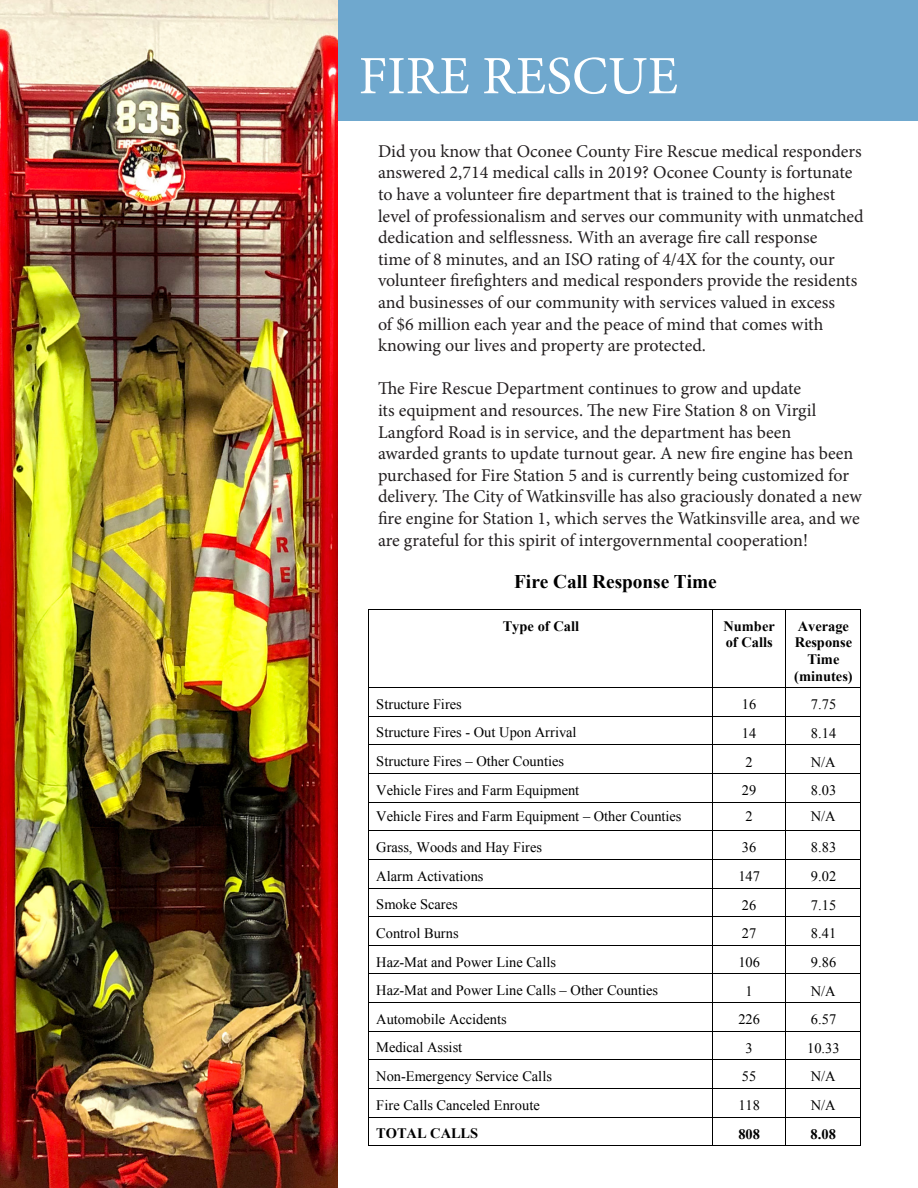
<style>
.page{position:relative;width:918px;height:1188px;background:#fff}
.page>*{position:absolute;margin:0;border:0;box-sizing:border-box;transform-origin:0 0}
.t1{font:54px "Minion Pro";color:#fff}
.t2{font:700 19.35px "Times New Roman";color:#000}
.t3{font:18px/21.6px "Minion Pro";color:#231f20}
.t4{font:14.4px "Times New Roman";color:#000}
.t5{font:700 14.4px/16.6px "Times New Roman";color:#000}
</style>
<div class="page">
<div style="left:338px;top:0;width:580px;height:122px;background:#6fa8ce"></div>
<img style="left:0;top:0;width:338px;height:1188px">
<hr style="left:369px;top:609px;width:343px;height:1px;background:#000">
<hr style="left:713px;top:609px;width:72px;height:1px;background:#000">
<hr style="left:786px;top:609px;width:75px;height:1px;background:#000">
<hr style="left:369px;top:610px;width:1px;height:77px;background:#000">
<hr style="left:712px;top:610px;width:1px;height:77px;background:#000">
<hr style="left:785px;top:610px;width:1px;height:77px;background:#000">
<hr style="left:861px;top:610px;width:1px;height:77px;background:#000">
<hr style="left:369px;top:687px;width:343px;height:1px;background:#000">
<hr style="left:713px;top:687px;width:72px;height:1px;background:#000">
<hr style="left:786px;top:687px;width:75px;height:1px;background:#000">
<hr style="left:369px;top:716px;width:343px;height:1px;background:#000">
<hr style="left:713px;top:716px;width:72px;height:1px;background:#000">
<hr style="left:786px;top:716px;width:75px;height:1px;background:#000">
<hr style="left:369px;top:744px;width:343px;height:1px;background:#000">
<hr style="left:713px;top:744px;width:72px;height:1px;background:#000">
<hr style="left:786px;top:744px;width:75px;height:1px;background:#000">
<hr style="left:369px;top:773px;width:343px;height:1px;background:#000">
<hr style="left:713px;top:773px;width:72px;height:1px;background:#000">
<hr style="left:786px;top:773px;width:75px;height:1px;background:#000">
<hr style="left:369px;top:802px;width:343px;height:1px;background:#000">
<hr style="left:713px;top:802px;width:72px;height:1px;background:#000">
<hr style="left:786px;top:802px;width:75px;height:1px;background:#000">
<hr style="left:369px;top:830px;width:343px;height:1px;background:#000">
<hr style="left:713px;top:830px;width:72px;height:1px;background:#000">
<hr style="left:786px;top:830px;width:75px;height:1px;background:#000">
<hr style="left:369px;top:859px;width:343px;height:1px;background:#000">
<hr style="left:713px;top:859px;width:72px;height:1px;background:#000">
<hr style="left:786px;top:859px;width:75px;height:1px;background:#000">
<hr style="left:369px;top:888px;width:343px;height:1px;background:#000">
<hr style="left:713px;top:888px;width:72px;height:1px;background:#000">
<hr style="left:786px;top:888px;width:75px;height:1px;background:#000">
<hr style="left:369px;top:916px;width:343px;height:1px;background:#000">
<hr style="left:713px;top:916px;width:72px;height:1px;background:#000">
<hr style="left:786px;top:916px;width:75px;height:1px;background:#000">
<hr style="left:369px;top:945px;width:343px;height:1px;background:#000">
<hr style="left:713px;top:945px;width:72px;height:1px;background:#000">
<hr style="left:786px;top:945px;width:75px;height:1px;background:#000">
<hr style="left:369px;top:973px;width:343px;height:1px;background:#000">
<hr style="left:713px;top:973px;width:72px;height:1px;background:#000">
<hr style="left:786px;top:973px;width:75px;height:1px;background:#000">
<hr style="left:369px;top:1002px;width:343px;height:1px;background:#000">
<hr style="left:713px;top:1002px;width:72px;height:1px;background:#000">
<hr style="left:786px;top:1002px;width:75px;height:1px;background:#000">
<hr style="left:369px;top:1031px;width:343px;height:1px;background:#000">
<hr style="left:713px;top:1031px;width:72px;height:1px;background:#000">
<hr style="left:786px;top:1031px;width:75px;height:1px;background:#000">
<hr style="left:369px;top:1059px;width:343px;height:1px;background:#000">
<hr style="left:713px;top:1059px;width:72px;height:1px;background:#000">
<hr style="left:786px;top:1059px;width:75px;height:1px;background:#000">
<hr style="left:369px;top:1088px;width:343px;height:1px;background:#000">
<hr style="left:713px;top:1088px;width:72px;height:1px;background:#000">
<hr style="left:786px;top:1088px;width:75px;height:1px;background:#000">
<hr style="left:369px;top:1117px;width:343px;height:1px;background:#000">
<hr style="left:713px;top:1117px;width:72px;height:1px;background:#000">
<hr style="left:786px;top:1117px;width:75px;height:1px;background:#000">
<hr style="left:369px;top:1145px;width:343px;height:1px;background:#000">
<svg style="left:712px;top:687px;width:1px;height:459px"></svg>
<hr style="left:713px;top:1145px;width:72px;height:1px;background:#000">
<svg style="left:785px;top:687px;width:1px;height:459px"></svg>
<hr style="left:786px;top:1145px;width:75px;height:1px;background:#000">
<p class="t1" style="left:359px;top:40px;width:321px">FIRE RESCUE</p>
<p class="t3" style="left:378px;top:140px;width:487px">Did you know that Oconee County Fire Rescue medical responders answered 2,714 medical calls in 2019? Oconee County is fortunate to have a volunteer fire department that is trained to the highest level of professionalism and serves our community with unmatched dedication and selflessness. With an average fire call response<br>time of 8 minutes, and an ISO rating of 4/4X for the county, our volunteer firefighters and medical responders provide the residents and businesses of our community with services valued in excess<br>of $6 million each year and the peace of mind that comes with knowing our lives and property are protected.</p>
<p class="t3" style="left:378px;top:378px;width:485px">The Fire Rescue Department continues to grow and update<br>its equipment and resources. The new Fire Station 8 on Virgil Langford Road is in service, and the department has been<br>awarded grants to update turnout gear. A new fire engine has been purchased for Fire Station 5 and is currently being customized for delivery. The City of Watkinsville has also graciously donated a new fire engine for Station 1, which serves the Watkinsville area, and we are grateful for this spirit of intergovernmental cooperation!</p>
<p class="t2" style="left:514px;top:568px;width:204px">Fire Call Response Time</p>
<p class="t5" style="left:503px;top:617px;width:78px">Type of Call</p>
<p class="t5" style="left:723px;top:617px;width:53px">Number of Calls</p>
<p class="t5" style="left:794px;top:617px;width:60px;text-align:center">Average<br>Response<br>Time (minutes)</p>
<p class="t4" style="left:376px;top:694px;width:87px">Structure Fires</p>
<p class="t4" style="left:742px;top:695px;width:16px">16</p>
<p class="t4" style="left:811px;top:695px;width:27px">7.75</p>
<p class="t4" style="left:376px;top:723px;width:202px">Structure Fires - Out Upon Arrival</p>
<p class="t4" style="left:742px;top:723px;width:16px">14</p>
<p class="t4" style="left:811px;top:723px;width:27px">8.14</p>
<p class="t4" style="left:376px;top:751px;width:189px">Structure Fires – Other Counties</p>
<p class="t4" style="left:746px;top:752px;width:9px">2</p>
<p class="t4" style="left:811px;top:752px;width:26px">N/A</p>
<p class="t4" style="left:376px;top:780px;width:204px">Vehicle Fires and Farm Equipment</p>
<p class="t4" style="left:742px;top:781px;width:16px">29</p>
<p class="t4" style="left:811px;top:781px;width:27px">8.03</p>
<p class="t4" style="left:376px;top:807px;width:307px">Vehicle Fires and Farm Equipment – Other Counties</p>
<p class="t4" style="left:746px;top:807px;width:9px">2</p>
<p class="t4" style="left:811px;top:807px;width:26px">N/A</p>
<p class="t4" style="left:376px;top:838px;width:167px">Grass, Woods and Hay Fires</p>
<p class="t4" style="left:742px;top:838px;width:16px">36</p>
<p class="t4" style="left:811px;top:838px;width:27px">8.83</p>
<p class="t4" style="left:376px;top:866px;width:109px">Alarm Activations</p>
<p class="t4" style="left:738px;top:866px;width:23px">147</p>
<p class="t4" style="left:811px;top:866px;width:27px">9.02</p>
<p class="t4" style="left:376px;top:895px;width:83px">Smoke Scares</p>
<p class="t4" style="left:742px;top:895px;width:16px">26</p>
<p class="t4" style="left:811px;top:895px;width:27px">7.15</p>
<p class="t4" style="left:376px;top:923px;width:84px">Control Burns</p>
<p class="t4" style="left:742px;top:924px;width:16px">27</p>
<p class="t4" style="left:811px;top:924px;width:27px">8.41</p>
<p class="t4" style="left:376px;top:952px;width:181px">Haz-Mat and Power Line Calls</p>
<p class="t4" style="left:738px;top:953px;width:23px">106</p>
<p class="t4" style="left:811px;top:953px;width:27px">9.86</p>
<p class="t4" style="left:376px;top:981px;width:283px">Haz-Mat and Power Line Calls – Other Counties</p>
<p class="t4" style="left:746px;top:981px;width:9px">1</p>
<p class="t4" style="left:811px;top:981px;width:26px">N/A</p>
<p class="t4" style="left:376px;top:1009px;width:132px">Automobile Accidents</p>
<p class="t4" style="left:738px;top:1010px;width:23px">226</p>
<p class="t4" style="left:811px;top:1010px;width:27px">6.57</p>
<p class="t4" style="left:376px;top:1038px;width:88px">Medical Assist</p>
<p class="t4" style="left:746px;top:1038px;width:9px">3</p>
<p class="t4" style="left:807px;top:1038px;width:34px">10.33</p>
<p class="t4" style="left:376px;top:1067px;width:177px">Non-Emergency Service Calls</p>
<p class="t4" style="left:742px;top:1067px;width:16px">55</p>
<p class="t4" style="left:811px;top:1067px;width:26px">N/A</p>
<p class="t4" style="left:376px;top:1095px;width:165px">Fire Calls Canceled Enroute</p>
<p class="t4" style="left:738px;top:1096px;width:23px">118</p>
<p class="t4" style="left:811px;top:1096px;width:26px">N/A</p>
<p class="t5" style="left:376px;top:1125px;width:103px">TOTAL CALLS</p>
<p class="t5" style="left:738px;top:1125px;width:23px">808</p>
<p class="t5" style="left:811px;top:1125px;width:27px">8.08</p>
</div>
